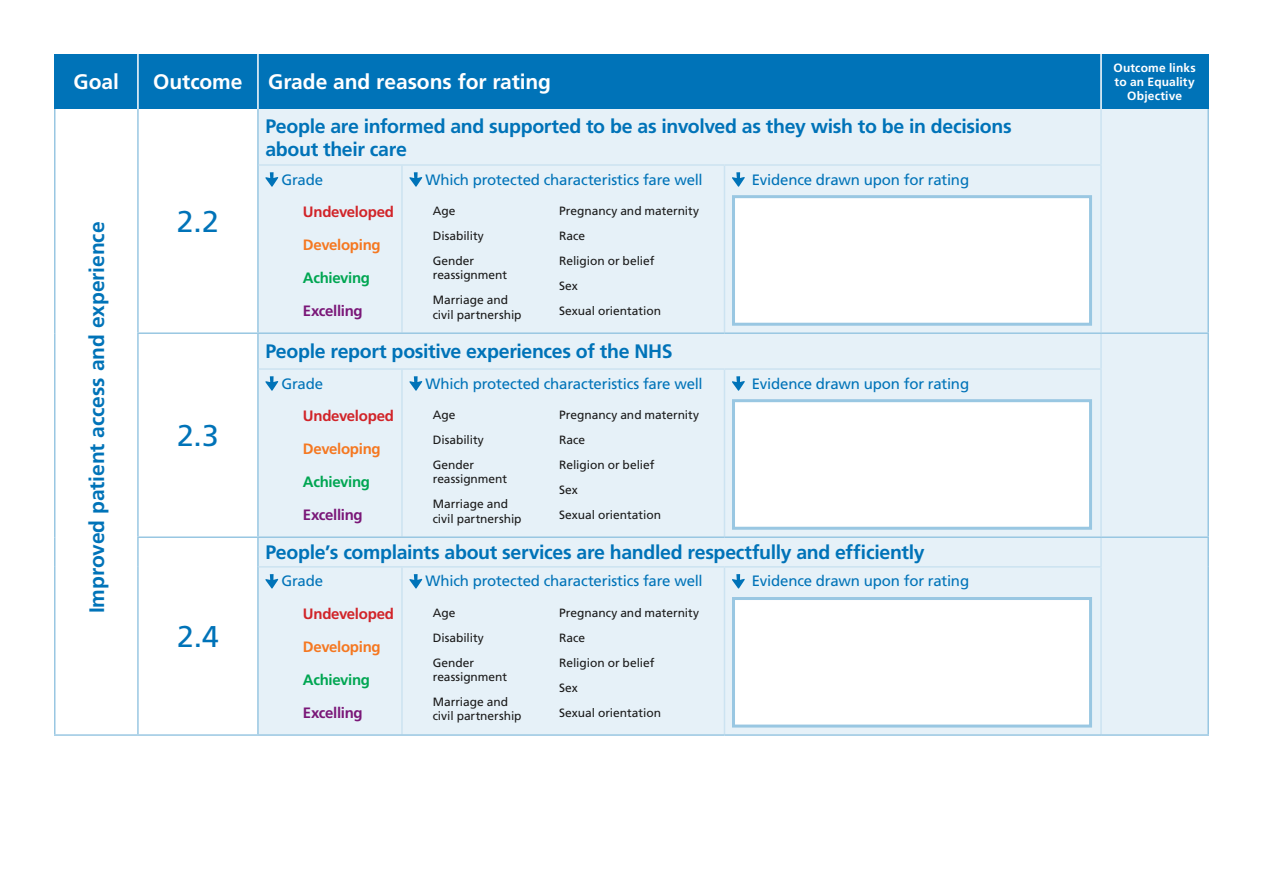
<style>
.page{position:relative;width:1263px;height:893px;background:#fff}
.page>*{position:absolute;margin:0;border:0;box-sizing:border-box;transform-origin:0 0}
.t1{font:30px "Frutiger LT Pro";color:#0073b8}
.t2{font:700 21px "Frutiger LT Pro";letter-spacing:-.005em;color:#fff}
.t3{font:700 21px "Frutiger LT Pro";letter-spacing:-.005em;color:#0073b8}
.table_header_1{font:700 19.5px/23.4px "Frutiger LT Pro";letter-spacing:-.02em;color:#0073b8}
.table_header_1-2{font:15px "Frutiger LT Pro";letter-spacing:-.015em;color:#0073b8}
.t4{font:700 15px/33px "Frutiger LT Pro";letter-spacing:-.02em;color:#d12429}
.t5{font:700 15px "Frutiger LT Pro";letter-spacing:-.025em;color:#00a652}
.t6{font:700 15px "Frutiger LT Pro";letter-spacing:-.025em;color:#7a1778}
.t7{font:12px/24.9px "Frutiger LT Pro";letter-spacing:-.005em;color:#1a1a1a}
.t8{font:700 12px/14.4px "Frutiger LT Pro";letter-spacing:.01em;color:#fff;text-align:center}
.s1{color:#f57821}
</style>
<div class="page">
<div style="left:56px;top:54px;width:1151px;height:55px;background:#0073b8"></div>
<div style="left:259px;top:109px;width:948px;height:625px;background:#e6f1f8"></div>
<hr style="left:54px;top:109px;width:2px;height:56px;background:#99c7e2">
<hr style="left:54px;top:165px;width:2px;height:168px;background:#99c7e2">
<hr style="left:54px;top:333px;width:2px;height:36px;background:#99c7e2">
<hr style="left:54px;top:369px;width:2px;height:168px;background:#99c7e2">
<hr style="left:54px;top:537px;width:2px;height:30px;background:#99c7e2">
<hr style="left:54px;top:567px;width:2px;height:167px;background:#99c7e2">
<hr style="left:54px;top:734px;width:84px;height:2px;background:#99c7e2">
<hr style="left:137px;top:109px;width:2px;height:56px;background:#99c7e2">
<hr style="left:137px;top:165px;width:2px;height:167px;background:#99c7e2">
<hr style="left:257px;top:109px;width:2px;height:56px;background:#99c7e2">
<hr style="left:257px;top:334px;width:2px;height:35px;background:#99c7e2">
<hr style="left:257px;top:538px;width:2px;height:29px;background:#99c7e2">
<hr style="left:1207px;top:109px;width:2px;height:56px;background:#99c7e2">
<hr style="left:1207px;top:165px;width:2px;height:167px;background:#99c7e2">
<hr style="left:1207px;top:334px;width:2px;height:35px;background:#99c7e2">
<hr style="left:1207px;top:369px;width:2px;height:167px;background:#99c7e2">
<hr style="left:1207px;top:538px;width:2px;height:29px;background:#99c7e2">
<hr style="left:1207px;top:567px;width:2px;height:167px;background:#99c7e2">
<hr style="left:257px;top:165px;width:2px;height:167px;background:#99c7e2">
<hr style="left:257px;top:369px;width:2px;height:167px;background:#99c7e2">
<hr style="left:257px;top:567px;width:2px;height:167px;background:#99c7e2">
<hr style="left:137px;top:332px;width:121px;height:2px;background:#99c7e2">
<hr style="left:137px;top:334px;width:2px;height:35px;background:#99c7e2">
<hr style="left:137px;top:369px;width:2px;height:167px;background:#99c7e2">
<hr style="left:137px;top:536px;width:121px;height:2px;background:#99c7e2">
<hr style="left:137px;top:538px;width:2px;height:29px;background:#99c7e2">
<hr style="left:137px;top:567px;width:2px;height:167px;background:#99c7e2">
<hr style="left:138px;top:734px;width:120px;height:2px;background:#99c7e2">
<hr style="left:1100px;top:109px;width:2px;height:55px;background:#cce3f1">
<hr style="left:1100px;top:334px;width:2px;height:34px;background:#cce3f1">
<hr style="left:1100px;top:538px;width:2px;height:28px;background:#cce3f1">
<hr style="left:259px;top:164px;width:143px;height:2px;background:#cce3f1">
<hr style="left:402px;top:164px;width:322px;height:2px;background:#cce3f1">
<hr style="left:401px;top:166px;width:2px;height:166px;background:#cce3f1">
<hr style="left:724px;top:164px;width:378px;height:2px;background:#cce3f1">
<hr style="left:724px;top:166px;width:1px;height:166px;background:#cce3f1">
<hr style="left:1100px;top:166px;width:2px;height:166px;background:#cce3f1">
<hr style="left:259px;top:368px;width:143px;height:2px;background:#cce3f1">
<hr style="left:402px;top:368px;width:322px;height:2px;background:#cce3f1">
<hr style="left:401px;top:370px;width:2px;height:166px;background:#cce3f1">
<hr style="left:724px;top:368px;width:378px;height:2px;background:#cce3f1">
<hr style="left:724px;top:370px;width:1px;height:166px;background:#cce3f1">
<hr style="left:1100px;top:370px;width:2px;height:166px;background:#cce3f1">
<hr style="left:259px;top:566px;width:143px;height:2px;background:#cce3f1">
<hr style="left:402px;top:566px;width:322px;height:2px;background:#cce3f1">
<hr style="left:401px;top:568px;width:2px;height:166px;background:#cce3f1">
<hr style="left:724px;top:566px;width:378px;height:2px;background:#cce3f1">
<hr style="left:724px;top:568px;width:1px;height:166px;background:#cce3f1">
<hr style="left:1100px;top:568px;width:2px;height:166px;background:#cce3f1">
<hr style="left:137px;top:54px;width:2px;height:55px;background:#fff">
<hr style="left:257px;top:54px;width:2px;height:55px;background:#fff">
<hr style="left:1100px;top:54px;width:2px;height:55px;background:#fff">
<hr style="left:54px;top:54px;width:2px;height:55px;background:#0073b8">
<hr style="left:1207px;top:54px;width:2px;height:55px;background:#0073b8">
<hr style="left:258px;top:332px;width:144px;height:2px;background:#99c7e2">
<hr style="left:402px;top:332px;width:322px;height:2px;background:#99c7e2">
<hr style="left:724px;top:332px;width:377px;height:2px;background:#99c7e2">
<hr style="left:258px;top:536px;width:144px;height:2px;background:#99c7e2">
<hr style="left:402px;top:536px;width:322px;height:2px;background:#99c7e2">
<hr style="left:724px;top:536px;width:377px;height:2px;background:#99c7e2">
<hr style="left:1101px;top:332px;width:108px;height:2px;background:#99c7e2">
<hr style="left:1101px;top:536px;width:108px;height:2px;background:#99c7e2">
<hr style="left:258px;top:734px;width:144px;height:2px;background:#99c7e2">
<hr style="left:402px;top:734px;width:322px;height:2px;background:#99c7e2">
<hr style="left:724px;top:734px;width:377px;height:2px;background:#99c7e2">
<hr style="left:1101px;top:734px;width:108px;height:2px;background:#99c7e2">
<svg style="left:265px;top:172px;width:13px;height:15px"></svg>
<svg style="left:409px;top:172px;width:13px;height:15px"></svg>
<svg style="left:732px;top:172px;width:13px;height:15px"></svg>
<div style="left:732px;top:195px;width:360px;height:131px;background:#fff;border:3px solid #99c7e2"></div>
<svg style="left:265px;top:376px;width:13px;height:15px"></svg>
<svg style="left:409px;top:376px;width:13px;height:15px"></svg>
<svg style="left:732px;top:376px;width:13px;height:15px"></svg>
<div style="left:732px;top:399px;width:360px;height:131px;background:#fff;border:3px solid #99c7e2"></div>
<svg style="left:265px;top:574px;width:13px;height:14px"></svg>
<svg style="left:409px;top:574px;width:13px;height:14px"></svg>
<svg style="left:732px;top:574px;width:13px;height:14px"></svg>
<div style="left:732px;top:597px;width:360px;height:130px;background:#fff;border:3px solid #99c7e2"></div>
<p class="t2" style="left:74px;top:70px;width:47px">Goal</p>
<p class="t2" style="left:153px;top:70px;width:91px">Outcome</p>
<p class="t2" style="left:268px;top:70px;width:284px">Grade and reasons for rating</p>
<p class="t8" style="left:1113px;top:60px;width:84px">Outcome links to an Equality<br>Objective</p>
<p class="t3" style="left:85px;top:613px;width:393px;rotate:-90deg">Improved patient access and experience</p>
<p class="t1" style="left:177px;top:204px;width:44px">2.2</p>
<p class="t1" style="left:177px;top:418px;width:43px">2.3</p>
<p class="t1" style="left:177px;top:619px;width:43px">2.4</p>
<p class="table_header_1" style="left:265px;top:114px;width:748px">People are informed and supported to be as involved as they wish to be in decisions about their care</p>
<p class="table_header_1-2" style="left:281px;top:170px;width:43px">Grade</p>
<p class="t4" style="left:303px;top:195px;width:93px">Undeveloped<br><span class="s1">Developing</span></p>
<p class="t5" style="left:303px;top:269px;width:69px">Achieving</p>
<p class="t6" style="left:303px;top:302px;width:61px">Excelling</p>
<p class="table_header_1-2" style="left:425px;top:170px;width:279px">Which protected characteristics fare well</p>
<p class="t7" style="left:433px;top:199px;width:53px">Age<br>Disability<br>Gender</p>
<p class="t7" style="left:433px;top:263px;width:77px">reassignment<br>Marriage and</p>
<p class="t7" style="left:433px;top:302px;width:90px">civil partnership</p>
<p class="table_header_1-2" style="left:752px;top:170px;width:219px">Evidence drawn upon for rating</p>
<p class="t7" style="left:559px;top:199px;width:142px">Pregnancy and maternity<br>Race<br>Religion or belief<br>Sex<br>Sexual orientation</p>
<p class="table_header_1" style="left:265px;top:340px;width:409px">People report positive experiences of the NHS</p>
<p class="table_header_1-2" style="left:281px;top:374px;width:43px">Grade</p>
<p class="t4" style="left:303px;top:399px;width:93px">Undeveloped<br><span class="s1">Developing</span></p>
<p class="t5" style="left:303px;top:473px;width:69px">Achieving</p>
<p class="t6" style="left:303px;top:506px;width:61px">Excelling</p>
<p class="table_header_1-2" style="left:425px;top:374px;width:279px">Which protected characteristics fare well</p>
<p class="t7" style="left:433px;top:403px;width:53px">Age<br>Disability<br>Gender</p>
<p class="t7" style="left:433px;top:467px;width:77px">reassignment<br>Marriage and</p>
<p class="t7" style="left:433px;top:506px;width:90px">civil partnership</p>
<p class="t7" style="left:559px;top:403px;width:142px">Pregnancy and maternity<br>Race<br>Religion or belief<br>Sex<br>Sexual orientation</p>
<p class="table_header_1-2" style="left:752px;top:374px;width:219px">Evidence drawn upon for rating</p>
<p class="table_header_1" style="left:265px;top:541px;width:660px">People’s complaints about services are handled respectfully and efficiently</p>
<p class="table_header_1-2" style="left:281px;top:572px;width:43px">Grade</p>
<p class="t4" style="left:303px;top:597px;width:93px">Undeveloped<br><span class="s1">Developing</span></p>
<p class="t5" style="left:303px;top:671px;width:69px">Achieving</p>
<p class="t6" style="left:303px;top:704px;width:61px">Excelling</p>
<p class="table_header_1-2" style="left:425px;top:572px;width:279px">Which protected characteristics fare well</p>
<p class="t7" style="left:433px;top:600px;width:53px">Age<br>Disability<br>Gender</p>
<p class="t7" style="left:433px;top:665px;width:77px">reassignment<br>Marriage and</p>
<p class="t7" style="left:433px;top:704px;width:90px">civil partnership</p>
<p class="table_header_1-2" style="left:752px;top:572px;width:219px">Evidence drawn upon for rating</p>
<p class="t7" style="left:559px;top:600px;width:142px">Pregnancy and maternity<br>Race<br>Religion or belief<br>Sex<br>Sexual orientation</p>
</div>
